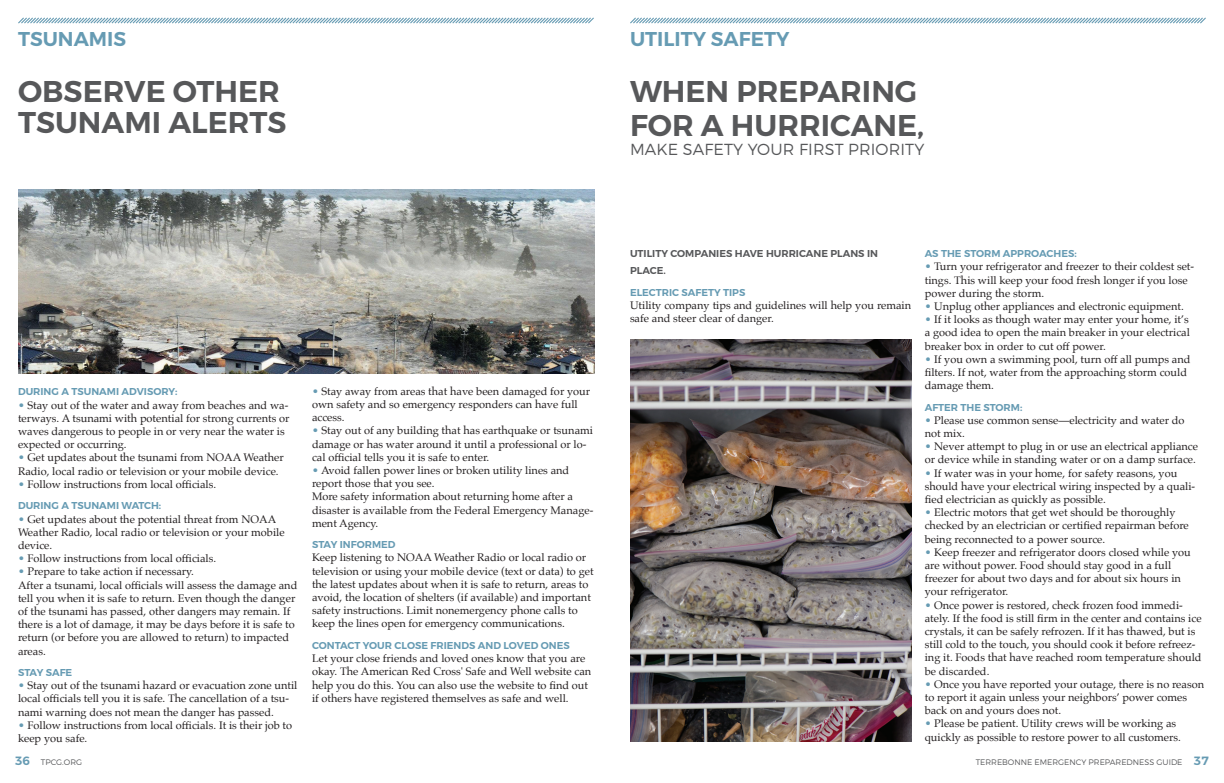
<style>
.page{position:relative;width:1224px;height:783px;background:#fff}
.page>*{position:absolute;margin:0;border:0;box-sizing:border-box;transform-origin:0 0}
.t1{font:600 30px/31px "Montserrat";color:#57585a}
.t2{font:600 20px "Montserrat";color:#669bb3}
.t3{font:300 16px "Montserrat";letter-spacing:.01em;color:#57585a}
.t4{font:11px/13.2px "Palatino";color:#231f20}
.t5{font:600 10px "Montserrat";color:#669bb3}
.t6{font:600 10px/17px "Montserrat";color:#57585a}
.t7{font:300 8px "Montserrat";color:#57585a}
.s1{color:#669bb3}
.s2{font-weight:600;font-size:12px;color:#669bb3}
</style>
<div class="page">
<img style="left:630px;top:339px;width:281px;height:402px">
<svg style="left:18px;top:17px;width:576px;height:7px"></svg>
<svg style="left:630px;top:17px;width:576px;height:7px"></svg>
<img style="left:18px;top:189px;width:576px;height:185px">
<h2 class="t2" style="left:18px;top:26px;width:110px">TSUNAMIS</h2>
<h2 class="t2" style="left:630px;top:26px;width:161px">UTILITY SAFETY</h2>
<h1 class="t1" style="left:18px;top:76px;width:270px">OBSERVE OTHER<br>TSUNAMI ALERTS</h1>
<h1 class="t1" style="left:630px;top:74px;width:296px;line-height:34px">WHEN PREPARING<br>FOR A HURRICANE,</h1>
<h3 class="t3" style="left:630px;top:139px;width:296px">MAKE SAFETY YOUR FIRST PRIORITY</h3>
<p class="t5" style="left:18px;top:386px;width:161px">DURING A TSUNAMI ADVISORY:</p>
<p class="t4" style="left:18px;top:398px;width:273px"><span class="s1">•</span> Stay out of the water and away from beaches and wa&shy;terways. A tsunami with potential for strong currents or waves dangerous to people in or very near the water is expected or occurring.</p>
<p class="t4" style="left:18px;top:451px;width:267px"><span class="s1">•</span> Get updates about the tsunami from NOAA Weather<br>Radio, local radio or television or your mobile device.</p>
<p class="t4" style="left:18px;top:477px;width:200px"><span class="s1">•</span> Follow instructions from local officials.</p>
<p class="t5" style="left:18px;top:500px;width:145px">DURING A TSUNAMI WATCH:</p>
<p class="t4" style="left:18px;top:512px;width:268px"><span class="s1">•</span> Get updates about the potential threat from NOAA<br>Weather Radio, local radio or television or your mobile device.</p>
<p class="t4" style="left:18px;top:552px;width:200px"><span class="s1">•</span> Follow instructions from local officials.</p>
<p class="t4" style="left:18px;top:565px;width:281px"><span class="s1">•</span> Prepare to take action if necessary.<br>After a tsunami, local officials will assess the damage and tell you when it is safe to return. Even though the danger of the tsunami has passed, other dangers may remain. If there is a lot of damage, it may be days before it is safe to return (or before you are allowed to return) to impacted areas.</p>
<p class="t5" style="left:18px;top:666px;width:56px">STAY SAFE</p>
<p class="t4" style="left:18px;top:679px;width:281px"><span class="s1">•</span> Stay out of the tsunami hazard or evacuation zone until local officials tell you it is safe. The cancellation of a tsu&shy;nami warning does not mean the danger has passed.</p>
<p class="t4" style="left:18px;top:718px;width:276px"><span class="s1">•</span> Follow instructions from local officials. It is their job to keep you safe.</p>
<p class="t4" style="left:312px;top:384px;width:280px"><span class="s1">•</span> Stay away from areas that have been damaged for your own safety and so emergency responders can have full access.</p>
<p class="t4" style="left:312px;top:424px;width:283px"><span class="s1">•</span> Stay out of any building that has earthquake or tsunami damage or has water around it until a professional or lo&shy;cal official tells you it is safe to enter.</p>
<p class="t4" style="left:312px;top:464px;width:283px"><span class="s1">•</span> Avoid fallen power lines or broken utility lines and report those that you see.<br>More safety information about returning home after a disaster is available from the Federal Emergency Manage&shy;ment Agency.</p>
<p class="t5" style="left:312px;top:539px;width:85px">STAY INFORMED</p>
<p class="t4" style="left:312px;top:551px;width:283px">Keep listening to NOAA Weather Radio or local radio or television or using your mobile device (text or data) to get the latest updates about when it is safe to return, areas to avoid, the location of shelters (if available) and important safety instructions. Limit nonemergency phone calls to keep the lines open for emergency communications.</p>
<p class="t5" style="left:312px;top:639px;width:259px">CONTACT YOUR CLOSE FRIENDS AND LOVED ONES</p>
<p class="t4" style="left:312px;top:652px;width:281px">Let your close friends and loved ones know that you are okay. The American Red Cross' Safe and Well website can help you do this. You can also use the website to find out if others have registered themselves as safe and well.</p>
<p class="t6" style="left:630px;top:245px;width:250px">UTILITY COMPANIES HAVE HURRICANE PLANS IN<br>PLACE.</p>
<p class="t5" style="left:630px;top:286px;width:117px">ELECTRIC SAFETY TIPS</p>
<p class="t4" style="left:630px;top:298px;width:283px">Utility company tips and guidelines will help you remain safe and steer clear of danger.</p>
<p class="t5" style="left:925px;top:247px;width:154px">AS THE STORM APPROACHES:</p>
<p class="t4" style="left:925px;top:260px;width:271px"><span class="s1">•</span> Turn your refrigerator and freezer to their coldest set&shy;tings. This will keep your food fresh longer if you lose power during the storm.</p>
<p class="t4" style="left:925px;top:300px;width:261px"><span class="s1">•</span> Unplug other appliances and electronic equipment.</p>
<p class="t4" style="left:925px;top:313px;width:267px;text-align:justify"><span class="s1">•</span> If it looks as though water may enter your home, it’s a good idea to open the main breaker in your electrical breaker box in order to cut off power.</p>
<p class="t4" style="left:925px;top:352px;width:267px"><span class="s1">•</span> If you own a swimming pool, turn off all pumps and filters. If not, water from the approaching storm could damage them.</p>
<p class="t5" style="left:925px;top:401px;width:99px">AFTER THE STORM:</p>
<p class="t4" style="left:925px;top:413px;width:261px"><span class="s1">•</span> Please use common sense—electricity and water do not mix.</p>
<p class="t4" style="left:925px;top:440px;width:275px"><span class="s1">•</span> Never attempt to plug in or use an electrical appliance or device while in standing water or on a damp surface.</p>
<p class="t4" style="left:925px;top:466px;width:272px"><span class="s1">•</span> If water was in your home, for safety reasons, you should have your electrical wiring inspected by a quali&shy;fied electrician as quickly as possible.</p>
<p class="t4" style="left:925px;top:506px;width:266px"><span class="s1">•</span> Electric motors that get wet should be thoroughly checked by an electrician or certified repairman before being reconnected to a power source.</p>
<p class="t4" style="left:925px;top:545px;width:268px"><span class="s1">•</span> Keep freezer and refrigerator doors closed while you are without power. Food should stay good in a full freezer for about two days and for about six hours in your refrigerator.</p>
<p class="t4" style="left:925px;top:598px;width:278px"><span class="s1">•</span> Once power is restored, check frozen food immedi&shy;ately. If the food is still firm in the center and contains ice crystals, it can be safely refrozen. If it has thawed, but is still cold to the touch, you should cook it before refreez&shy;ing it. Foods that have reached room temperature should be discarded.</p>
<p class="t4" style="left:925px;top:677px;width:281px"><span class="s1">•</span> Once you have reported your outage, there is no reason to report it again unless your neighbors’ power comes back on and yours does not.</p>
<p class="t4" style="left:925px;top:717px;width:258px"><span class="s1">•</span> Please be patient. Utility crews will be working as quickly as possible to restore power to all customers.</p>
<p class="t7" style="left:15px;top:757px;width:69px"><span class="s2">36</span> TPCG.ORG</p>
<p class="t7" style="left:976px;top:757px;width:234px">TERREBONNE EMERGENCY PREPAREDNESS GUIDE <span class="s2">37</span></p>
</div>
